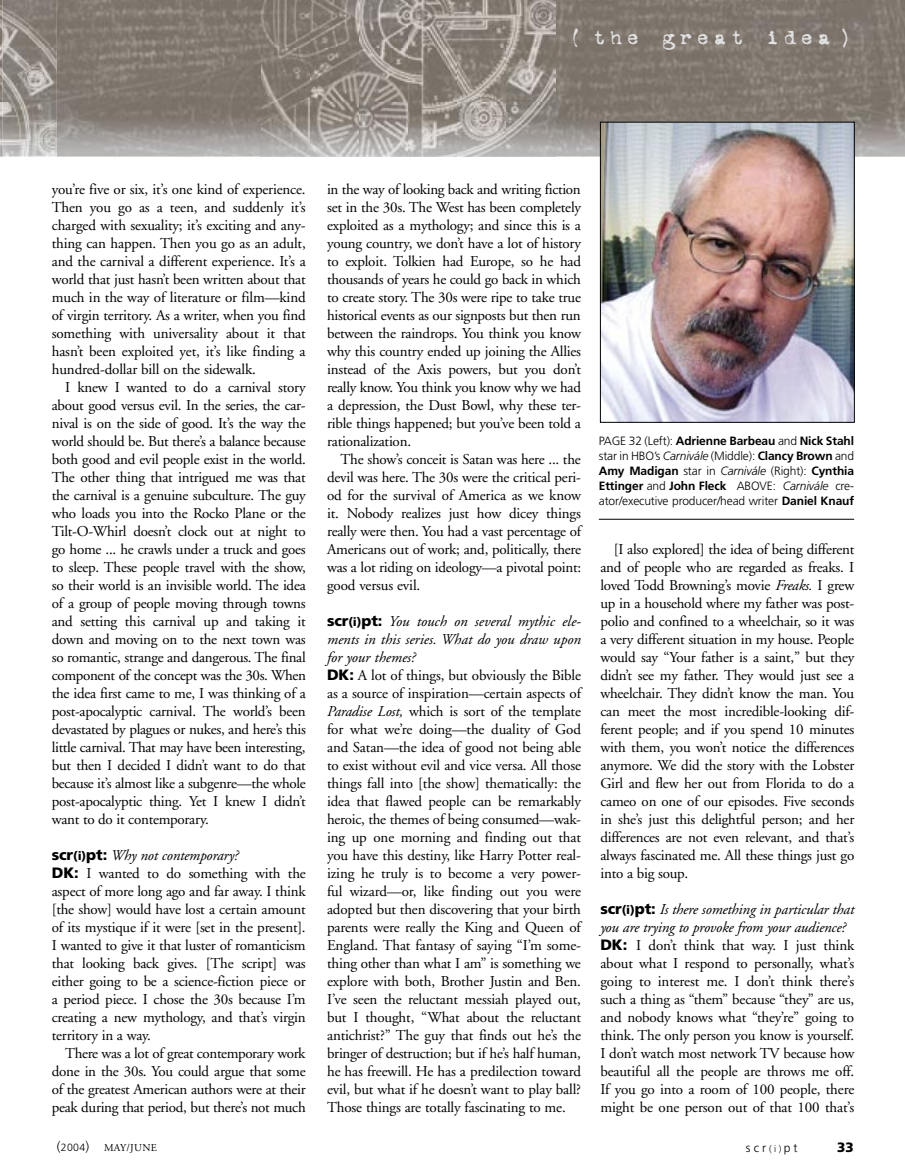
<style>
.page{position:relative;width:905px;height:1175px;background:#fff}
.page>*{position:absolute;margin:0;border:0;box-sizing:border-box;transform-origin:0 0}
.t1{font:21px "Vintage Typewriter Two";letter-spacing:.215em;color:#e1e1e1}
.Body-PAS_Kern{font:15px/18px "Adobe Garamond";letter-spacing:-.015em;color:#000;text-align:justify}
.Body-PAS_Kern-2{font:italic 15px/18px "Adobe Garamond";letter-spacing:-.01em;color:#000;text-align:justify}
.t2{font:900 13.5px "Frutiger";color:#000}
.t3{font:300 12.15px "Frutiger";color:#000}
.Photo_Caption{font:300 12px/15px "Frutiger";letter-spacing:-.01em;color:#000;text-align:justify}
.t4{font:10.5px "Adobe Garamond";letter-spacing:.03em;color:#000}
.s1{font-family:"Frutiger";font-weight:900;font-style:normal}
.s2{font-family:"Frutiger";font-weight:900;font-style:normal;font-size:12px}
.s3{font-family:"Frutiger";font-weight:900}
.s4{font-style:italic}
.s5{font-weight:700}
.s6{font-family:"Frutiger";font-weight:300;font-size:13.5px}
.s7{font-family:"Frutiger";font-weight:300}
.s8{font-size:9.45px}
</style>
<div class="page">
<hr style="left:598px;top:519px;width:256px;height:1px;background:#000">
<img style="left:0;top:0;width:904px;height:157px">
<img style="left:0;top:0;width:57px;height:35px">
<img style="left:0;top:118px;width:57px;height:39px">
<img style="left:261px;top:0;width:294px;height:157px">
<img style="left:602px;top:124px;width:250px;height:297px">
<div style="left:600px;top:122px;width:254px;height:301px;border:1px solid #000"></div>
<p class="t1" style="left:569px;top:27px;width:283px">( the great idea )</p>
<p class="Body-PAS_Kern" style="left:52px;top:180px;width:255px">you’re five or six, it’s one kind of experience.<br>Then you go as a teen, and suddenly it’s charged with sexuality; it’s exciting and any&shy;thing can happen. Then you go as an adult, and the carnival a different experience. It’s a world that just hasn’t been written about that much in the way of literature or film—kind of virgin territory. As a writer, when you find something with universality about it that hasn’t been exploited yet, it’s like finding a hundred-dollar bill on the sidewalk.</p>
<p class="Body-PAS_Kern" style="left:52px;top:378px;width:256px;text-indent:14px">I knew I wanted to do a carnival story about good versus evil. In the series, the car&shy;nival is on the side of good. It’s the way the world should be. But there’s a balance because both good and evil people exist in the world.<br>The other thing that intrigued me was that the carnival is a genuine subculture. The guy who loads you into the Rocko Plane or the Tilt-O-Whirl doesn’t clock out at night to go home ... he crawls under a truck and goes to sleep. These people travel with the show, so their world is an invisible world. The idea of a group of people moving through towns and setting this carnival up and taking it down and moving on to the next town was so romantic, strange and dangerous. The final component of the concept was the 30s. When the idea first came to me, I was thinking of a post-apocalyptic carnival. The world’s been devastated by plagues or nukes, and here’s this little carnival. That may have been interesting, but then I decided I didn’t want to do that because it’s almost like a subgenre—the whole post-apocalyptic thing. Yet I knew I didn’t want to do it contemporary.</p>
<p class="Body-PAS_Kern-2" style="left:52px;top:846px;width:188px"><span class="s1">scr</span><span class="s2">(i)</span><span class="s1">pt:</span> Why not contemporary?</p>
<p class="Body-PAS_Kern" style="left:52px;top:864px;width:255px"><span class="s3">DK:</span> I wanted to do something with the aspect of more long ago and far away. I think [the show] would have lost a certain amount of its mystique if it were [set in the present].<br>I wanted to give it that luster of romanticism that looking back gives. [The script] was either going to be a science-fiction piece or a period piece. I chose the 30s because I’m creating a new mythology, and that’s virgin territory in a way.</p>
<p class="Body-PAS_Kern" style="left:52px;top:1044px;width:255px;text-indent:14px">There was a lot of great contemporary work done in the 30s. You could argue that some of the greatest American authors were at their peak during that period, but there’s not much</p>
<p class="Body-PAS_Kern" style="left:327px;top:180px;width:255px">in the way of looking back and writing fiction set in the 30s. The West has been completely exploited as a mythology; and since this is a young country, we don’t have a lot of history to exploit. Tolkien had Europe, so he had thousands of years he could go back in which to create story. The 30s were ripe to take true historical events as our signposts but then run between the raindrops. You think you know why this country ended up joining the Allies instead of the Axis powers, but you don’t really know. You think you know why we had a depression, the Dust Bowl, why these ter&shy;rible things happened; but you’ve been told a rationalization.</p>
<p class="Body-PAS_Kern" style="left:327px;top:450px;width:256px;text-indent:14px">The show’s conceit is Satan was here ... the devil was here. The 30s were the critical peri&shy;od for the survival of America as we know it. Nobody realizes just how dicey things really were then. You had a vast percentage of Americans out of work; and, politically, there was a lot riding on ideology—a pivotal point: good versus evil.</p>
<p class="Body-PAS_Kern-2" style="left:327px;top:612px;width:255px"><span class="s1">scr</span><span class="s2">(i)</span><span class="s1">pt:</span> You touch on several mythic ele&shy;ments in this series. What do you draw upon for your themes?</p>
<p class="Body-PAS_Kern" style="left:327px;top:666px;width:255px"><span class="s3">DK:</span> A lot of things, but obviously the Bible as a source of inspiration—certain aspects of <span class="s4">Paradise Lost,</span> which is sort of the template for what we’re doing—the duality of God and Satan—the idea of good not being able to exist without evil and vice versa. All those things fall into [the show] thematically: the idea that flawed people can be remarkably heroic, the themes of being consumed—wak&shy;ing up one morning and finding out that you have this destiny, like Harry Potter real&shy;izing he truly is to become a very power&shy;ful wizard—or, like finding out you were adopted but then discovering that your birth parents were really the King and Queen of England. That fantasy of saying “I’m some&shy;thing other than what I am” is something we explore with both, Brother Justin and Ben.<br>I’ve seen the reluctant messiah played out, but I thought, “What about the reluctant antichrist?” The guy that finds out he’s the bringer of destruction; but if he’s half human, he has freewill. He has a predilection toward evil, but what if he doesn’t want to play ball?<br>Those things are totally fascinating to me.</p>
<p class="Photo_Caption" style="left:598px;top:433px;width:257px">PAGE 32 (Left): <span class="s5">Adrienne Barbeau</span> and <span class="s5">Nick Stahl </span>star in HBO’s <span class="s4">Carnivále</span> (Middle): <span class="s5">Clancy Brown</span> and <span class="s5">Amy Madigan</span> star in <span class="s4">Carnivále</span> (Right): <span class="s5">Cynthia Ettinger</span> and <span class="s5">John Fleck</span> ABOVE: <span class="s4">Carnivále</span> cre&shy;ator/executive producer/head writer <span class="s5">Daniel Knauf</span></p>
<p class="Body-PAS_Kern" style="left:600px;top:540px;width:255px;text-indent:14px">[I also explored] the idea of being different and of people who are regarded as freaks. I loved Todd Browning’s movie <span class="s4">Freaks.</span> I grew up in a household where my father was post&shy;polio and confined to a wheelchair, so it was a very different situation in my house. People would say “Your father is a saint,” but they didn’t see my father. They would just see a wheelchair. They didn’t know the man. You can meet the most incredible-looking dif&shy;ferent people; and if you spend 10 minutes with them, you won’t notice the differences anymore. We did the story with the Lobster Girl and flew her out from Florida to do a cameo on one of our episodes. Five seconds in she’s just this delightful person; and her differences are not even relevant, and that’s always fascinated me. All these things just go into a big soup.</p>
<p class="Body-PAS_Kern-2" style="left:600px;top:900px;width:255px"><span class="s1">scr</span><span class="s2">(i)</span><span class="s1">pt:</span> Is there something in particular that you are trying to provoke from your audience?</p>
<p class="Body-PAS_Kern" style="left:600px;top:936px;width:255px"><span class="s3">DK:</span> I don’t think that way. I just think about what I respond to personally, what’s going to interest me. I don’t think there’s such a thing as “them” because “they” are us, and nobody knows what “they’re” going to think. The only person you know is yourself.<br>I don’t watch most network TV because how beautiful all the people are throws me off.<br>If you go into a room of 100 people, there might be one person out of that 100 that’s</p>
<p class="t4" style="left:57px;top:1142px;width:102px"><span class="s6">(</span><span class="s7">2004</span><span class="s6">)</span> MAY/JUNE</p>
<p class="t3" style="left:746px;top:1141px;width:53px">scr<span class="s8">(i)</span>pt</p>
<p class="t2" style="left:837px;top:1139px;width:18px">33</p>
</div>
